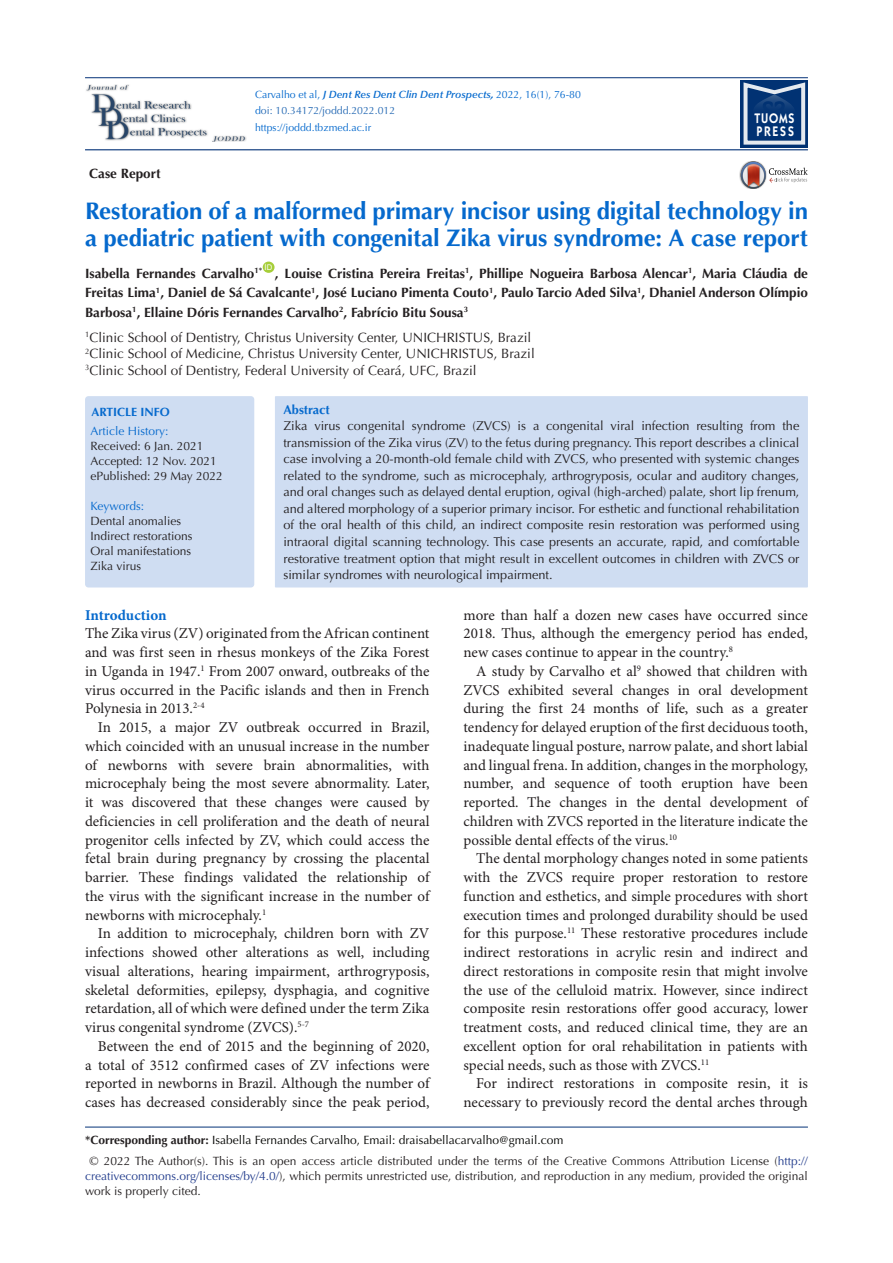
<style>
.page{position:relative;width:893px;height:1263px;background:#fff}
.page>*{position:absolute;margin:0;border:0;box-sizing:border-box;transform-origin:0 0}
.t1{font:700 24px/27px "Optima LT Std";letter-spacing:-.005em;color:#0569cd}
.Default{font:15px/18.8px "Minion Pro";color:#231f20;text-align:justify}
.heading_1{font:700 15px "Minion Pro";letter-spacing:-.005em;color:#0569cd}
.t2{font:600 13.95px/12.3px "ITC Kabel Std";letter-spacing:.11em;color:#fff;scale:.85 1}
.t3{font:700 13.5px/19.5px "Optima LT Std";color:#231f20;text-align:justify}
.t4{font:13.5px "Optima LT Std";color:#231f20}
.t5{font:12.75px/16.5px "Optima LT Std";color:#231f20;text-align:justify}
.t6{font:700 12.75px "Optima LT Std";color:#0569cd}
.corresponding{font:12px/15px "Optima LT Std";color:#231f20;text-align:justify}
.corresponding-2{font:12px "Optima LT Std";color:#040503}
.t7{font:12px "Optima LT Std";color:#0569cd}
.t8{font:700 12px "Optima LT Std";color:#0569cd}
.t9{font:10.5px "Optima LT Std";color:#0569cd}
.t10{font:10.5px "Optima LT Std";color:#266ab4}
.t11{font:7.8px "Arial";color:#fff}
.s1{font-weight:600;font-style:italic}
.s2{font-weight:700;font-style:italic}
.s3{color:#0569cd}
.s4{font-weight:700;color:#231f20}
.s5{color:#253f8e}
</style>
<div class="page">
<hr style="left:85px;top:149px;width:723px;height:1px;background:#053278">
<hr style="left:85px;top:77px;width:723px;height:1px;background:#053278">
<div style="left:263px;top:262px;width:12px;height:11px;background:#a6ce39;border-radius:50%"></div>
<img style="left:739px;top:169px;width:2px;height:13px">
<svg style="left:741px;top:161px;width:67px;height:28px"></svg>
<div style="left:275px;top:396px;width:533px;height:191px;background:#cfddf2"></div>
<div style="left:85px;top:396px;width:169px;height:191px;background:#cfddf2;border-radius:3px"></div>
<div style="left:740px;top:80px;width:68px;height:68px;background:#013273"></div>
<svg style="left:743px;top:82px;width:62px;height:63px"></svg>
<img style="left:86px;top:85px;width:160px;height:57px">
<hr style="left:85px;top:1127px;width:723px;height:1px;background:#053278">
<p class="t3" style="left:89px;top:164px;width:73px">Case Report</p>
<p class="t9" style="left:255px;top:88px;width:327px">Carvalho et al, <span class="s1">J Dent Res Dent Clin Dent Prospects</span><span class="s2">,</span> 2022, 16(1), 76-80</p>
<p class="t10" style="left:255px;top:105px;width:142px"><span class="s3">d</span>oi: 10.34172/joddd.2022.012</p>
<p class="t9" style="left:255px;top:122px;width:118px">https://joddd.tbzmed.ac.ir</p>
<p class="t2" style="left:755px;top:112px;width:48px">TUOMS<br>PRESS</p>
<p class="t1" style="left:85px;top:197px;width:724px">Restoration of a malformed primary incisor using digital technology in a pediatric patient with congenital Zika virus syndrome: A case report</p>
<p class="t3" style="left:85px;top:264px;width:179px">Isabella Fernandes Carvalho<sup>1*</sup></p>
<p class="t11" style="left:265px;top:262px;width:9px">ID</p>
<p class="t3" style="left:85px;top:264px;width:724px;text-indent:190px">, Louise Cristina Pereira Freitas<sup>1</sup>, Phillipe Nogueira Barbosa Alencar<sup>1</sup>, Maria Cláudia de Freitas Lima<sup>1</sup>, Daniel de Sá Cavalcante<sup>1</sup>, José Luciano Pimenta Couto<sup>1</sup>, Paulo Tarcio Aded Silva<sup>1</sup>, Dhaniel Anderson Olímpio Barbosa<sup>1</sup>, Ellaine Dóris Fernandes Carvalho<sup>2</sup>, Fabrício Bitu Sousa<sup>3</sup></p>
<p class="t4" style="left:85px;top:329px;width:448px"><sup>1</sup>Clinic School of Dentistry, Christus University Center, UNICHRISTUS, Brazil</p>
<p class="t4" style="left:85px;top:346px;width:451px"><sup>2</sup>Clinic School of Medicine, Christus University Center, UNICHRISTUS, Brazil</p>
<p class="t4" style="left:85px;top:362px;width:393px"><sup>3</sup>Clinic School of Dentistry, Federal University of Ceará, UFC, Brazil</p>
<p class="t6" style="left:283px;top:402px;width:48px">Abstract</p>
<p class="t5" style="left:283px;top:418px;width:518px">Zika virus congenital syndrome (ZVCS) is a congenital viral infection resulting from the transmission of the Zika virus (ZV) to the fetus during pregnancy. This report describes a clinical case involving a 20-month-old female child with ZVCS, who presented with systemic changes related to the syndrome, such as microcephaly, arthrogryposis, ocular and auditory changes, and oral changes such as delayed dental eruption, ogival (high-arched) palate, short lip frenum, and altered morphology of a superior primary incisor. For esthetic and functional rehabilitation of the oral health of this child, an indirect composite resin restoration was performed using intraoral digital scanning technology. This case presents an accurate, rapid, and comfortable restorative treatment option that might result in excellent outcomes in children with ZVCS or similar syndromes with neurological impairment.</p>
<p class="t8" style="left:91px;top:405px;width:80px">ARTICLE INFO</p>
<p class="t7" style="left:91px;top:424px;width:80px">Article History:</p>
<p class="corresponding" style="left:91px;top:439px;width:114px">Received: 6 Jan. 2021</p>
<p class="corresponding" style="left:91px;top:454px;width:128px">Accepted: 12 Nov. 2021</p>
<p class="corresponding" style="left:91px;top:469px;width:134px">ePublished: 29 May 2022</p>
<p class="t7" style="left:91px;top:499px;width:55px">Keywords:</p>
<p class="corresponding" style="left:91px;top:514px;width:92px">Dental anomalies</p>
<p class="corresponding" style="left:91px;top:529px;width:103px">Indirect restorations</p>
<p class="corresponding" style="left:91px;top:544px;width:102px">Oral manifestations</p>
<p class="corresponding" style="left:91px;top:559px;width:52px">Zika virus</p>
<p class="heading_1" style="left:85px;top:604px;width:83px">Introduction</p>
<p class="Default" style="left:85px;top:625px;width:346px">The Zika virus (ZV) originated from the African continent and was first seen in rhesus monkeys of the Zika Forest in Uganda in 1947.<sup>1</sup> From 2007 onward, outbreaks of the virus occurred in the Pacific islands and then in French Polynesia in 2013.<sup>2-4</sup></p>
<p class="Default" style="left:85px;top:719px;width:346px;text-indent:13px">In 2015, a major ZV outbreak occurred in Brazil, which coincided with an unusual increase in the number of newborns with severe brain abnormalities, with microcephaly being the most severe abnormality. Later, it was discovered that these changes were caused by deficiencies in cell proliferation and the death of neural progenitor cells infected by ZV, which could access the fetal brain during pregnancy by crossing the placental barrier. These findings validated the relationship of the virus with the significant increase in the number of newborns with microcephaly.<sup>1</sup></p>
<p class="Default" style="left:85px;top:925px;width:346px;text-indent:13px">In addition to microcephaly, children born with ZV infections showed other alterations as well, including visual alterations, hearing impairment, arthrogryposis, skeletal deformities, epilepsy, dysphagia, and cognitive retardation, all of which were defined under the term Zika virus congenital syndrome (ZVCS).<sup>5-7</sup></p>
<p class="Default" style="left:85px;top:1037px;width:346px;text-indent:13px">Between the end of 2015 and the beginning of 2020, a total of 3512 confirmed cases of ZV infections were reported in newborns in Brazil. Although the number of cases has decreased considerably since the peak period,</p>
<p class="Default" style="left:463px;top:606px;width:346px">more than half a dozen new cases have occurred since 2018. Thus, although the emergency period has ended, new cases continue to appear in the country.<sup>8</sup></p>
<p class="Default" style="left:463px;top:662px;width:346px;text-indent:13px">A study by Carvalho et al<sup>9</sup> showed that children with ZVCS exhibited several changes in oral development during the first 24 months of life, such as a greater tendency for delayed eruption of the first deciduous tooth, inadequate lingual posture, narrow palate, and short labial and lingual frena. In addition, changes in the morphology, number, and sequence of tooth eruption have been reported. The changes in the dental development of children with ZVCS reported in the literature indicate the possible dental effects of the virus.<sup>10</sup></p>
<p class="Default" style="left:463px;top:850px;width:346px;text-indent:13px">The dental morphology changes noted in some patients with the ZVCS require proper restoration to restore function and esthetics, and simple procedures with short execution times and prolonged durability should be used for this purpose.<sup>11</sup> These restorative procedures include indirect restorations in acrylic resin and indirect and direct restorations in composite resin that might involve the use of the celluloid matrix. However, since indirect composite resin restorations offer good accuracy, lower treatment costs, and reduced clinical time, they are an excellent option for oral rehabilitation in patients with special needs, such as those with ZVCS.<sup>11</sup></p>
<p class="Default" style="left:463px;top:1075px;width:346px;text-align:right">For indirect restorations in composite resin, it is necessary to previously record the dental arches through</p>
<p class="corresponding-2" style="left:85px;top:1133px;width:480px"><span class="s4">*Corresponding author:</span> Isabella Fernandes Carvalho, Email: draisabellacarvalho@gmail.com</p>
<p class="corresponding" style="left:85px;top:1154px;width:724px;text-indent:4px">© 2022 The Author(s). This is an open access article distributed under the terms of the Creative Commons Attribution License (<span class="s5">http:// creativecommons.org/licenses/by/4.0/</span>), which permits unrestricted use, distribution, and reproduction in any medium, provided the original work is properly cited.</p>
</div>
